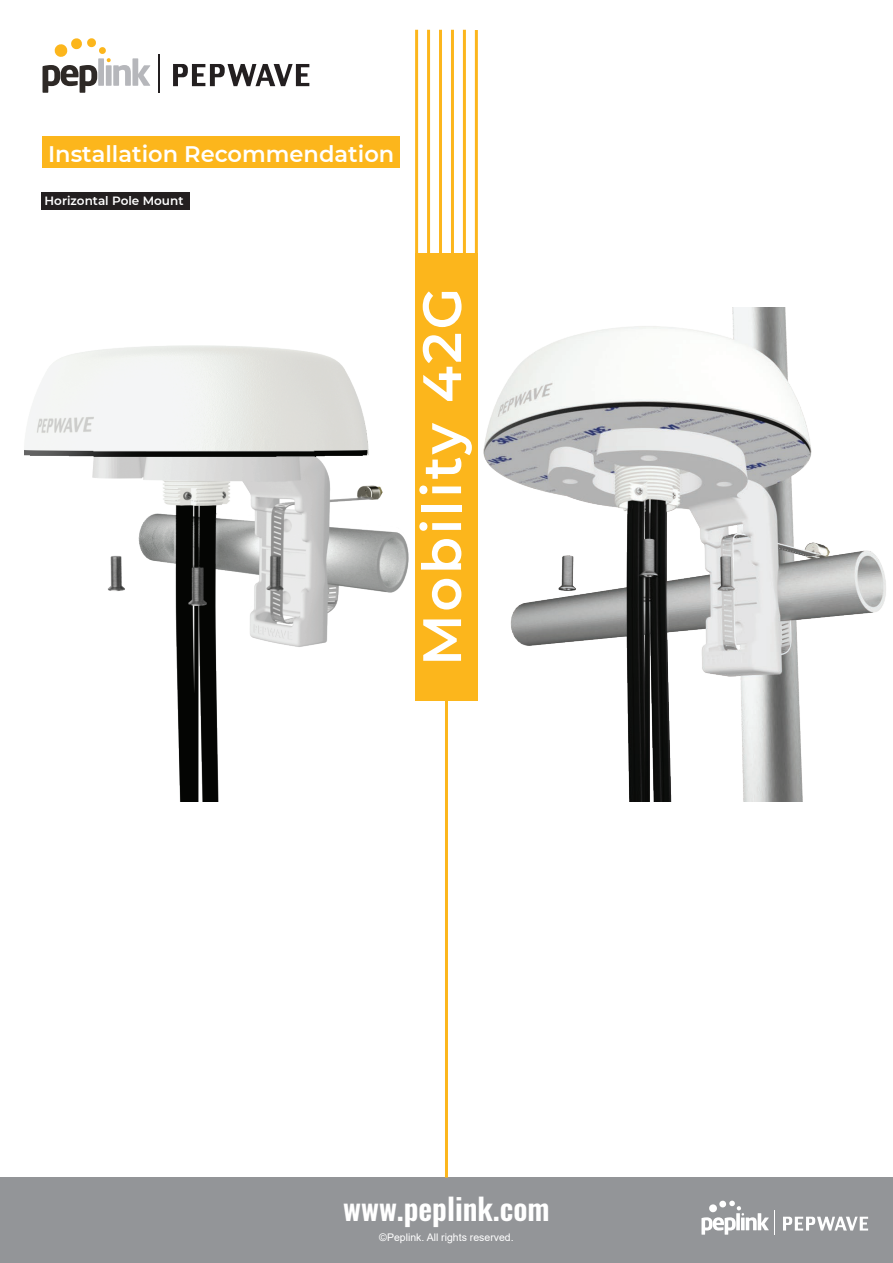
<style>
.page{position:relative;width:893px;height:1263px;background:#fff}
.page>*{position:absolute;margin:0;border:0;box-sizing:border-box;transform-origin:0 0}
.t1{font:600 54px "Montserrat";letter-spacing:.05em;color:#fff}
.t2{font:600 30px "Oswald";color:#fff}
.t3{font:600 22.5px "Montserrat";color:#fff}
.t4{font:600 12px "Montserrat";color:#fff}
.t5{font:10.5px "Arial";color:#fff}
</style>
<div class="page">
<img style="left:633px;top:308px;width:253px;height:493px">
<img style="left:24px;top:327px;width:609px;height:474px">
<div style="left:43px;top:136px;width:357px;height:32px;background:#fcb61c"></div>
<div style="left:0;top:1178px;width:893px;height:85px;background:#939598"></div>
<svg style="left:783px;top:1217px;width:85px;height:13px"></svg>
<svg style="left:701px;top:1200px;width:74px;height:35px"></svg>
<svg style="left:43px;top:38px;width:107px;height:55px"></svg>
<svg style="left:173px;top:64px;width:136px;height:22px"></svg>
<hr style="left:158px;top:54px;width:2px;height:39px;background:#231f20">
<div style="left:41px;top:193px;width:149px;height:17px;background:#231f20"></div>
<hr style="left:415px;top:30px;width:3px;height:223px;background:#fcb61c">
<hr style="left:427px;top:30px;width:3px;height:223px;background:#fcb61c">
<hr style="left:439px;top:30px;width:3px;height:223px;background:#fcb61c">
<hr style="left:451px;top:30px;width:3px;height:223px;background:#fcb61c">
<hr style="left:463px;top:30px;width:3px;height:223px;background:#fcb61c">
<hr style="left:475px;top:30px;width:3px;height:224px;background:#fcb61c">
<div style="left:415px;top:253px;width:63px;height:447px;background:#fcb61c"></div>
<hr style="left:445px;top:700px;width:3px;height:477px;background:#fcb61c">
<h3 class="t3" style="left:48px;top:138px;width:348px">Installation Recommendation</h3>
<p class="t4" style="left:45px;top:192px;width:140px">Horizontal Pole Mount</p>
<h1 class="t1" style="left:404px;top:666px;width:380px;rotate:-90deg">Mobility 42G</h1>
<h2 class="t2" style="left:343px;top:1188px;width:208px">www.peplink.com</h2>
<p class="t5" style="left:379px;top:1230px;width:136px">©Peplink. All rights reserved.</p>
</div>
